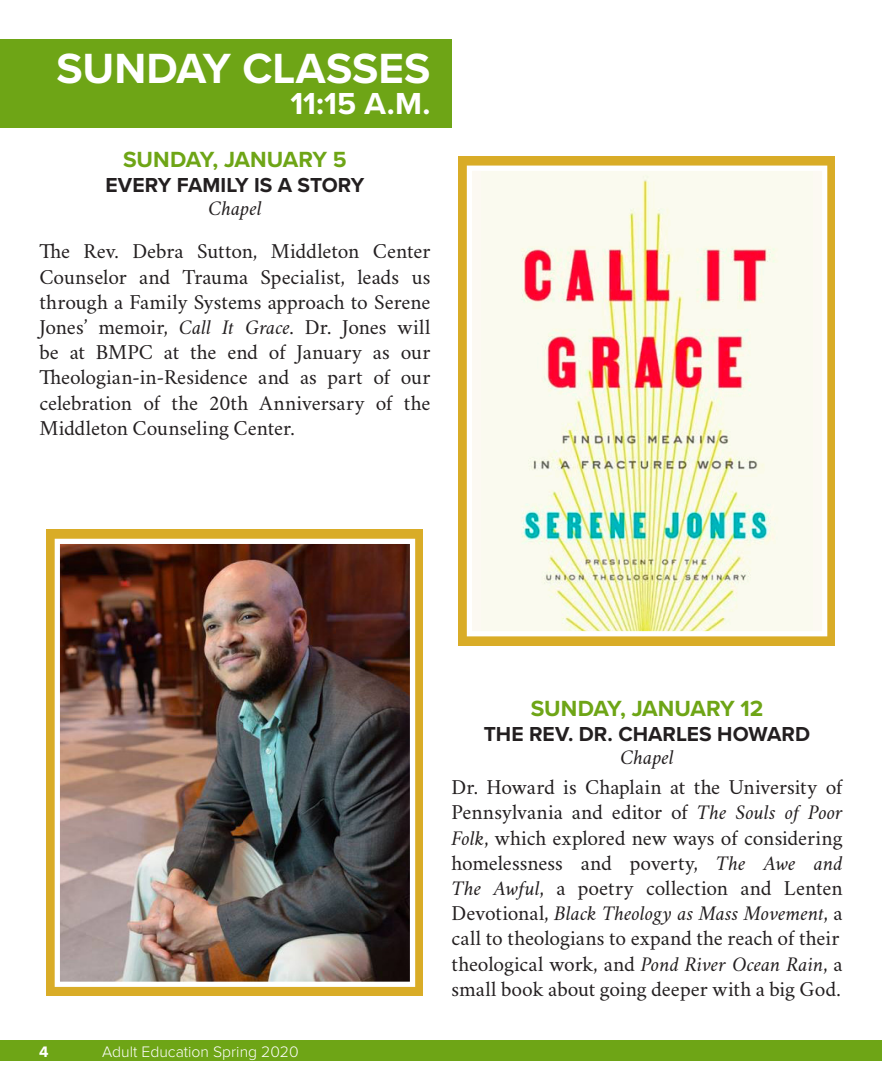
<style>
.page{position:relative;width:882px;height:1071px;background:#fff}
.page>*{position:absolute;margin:0;border:0;box-sizing:border-box;transform-origin:0 0}
.Body_Text{font:700 43.75px "Proxima Nova";color:#fff}
.Body_Text-2{font:700 31.5px "Proxima Nova";color:#fff}
.Body_Text-3{font:700 22.75px "Proxima Nova";color:#6ea516}
.Body_Text-4{font:21px/25.2px "Crimson";letter-spacing:-.005em;color:#231f20;text-align:justify}
.Body_Text-5{font:700 21px "Proxima Nova";letter-spacing:.005em;color:#231f20}
.Body_Text-6{font:italic 21px "Crimson";letter-spacing:-.005em;color:#231f20}
.t1{font:300 15.75px "Proxima Nova";color:#fff}
.t2{font:700 15.75px "Proxima Nova";color:#fff}
.s1{font-style:italic}
</style>
<div class="page">
<div style="left:0;top:1040px;width:882px;height:21px;background:#6ea516"></div>
<div style="left:46px;top:529px;width:377px;height:466px;background:#d9ac27"></div>
<div style="left:458px;top:157px;width:377px;height:489px;background:#d9ac27"></div>
<img style="left:61px;top:545px;width:348px;height:436px">
<div style="left:55px;top:539px;width:360px;height:448px;border:5px solid #fff"></div>
<div style="left:469px;top:168px;width:356px;height:466px;background:#fcf9f2"></div>
<img style="left:521px;top:180px;width:254px;height:450px">
<div style="left:467px;top:166px;width:360px;height:470px;border:5px solid #fff"></div>
<div style="left:0;top:39px;width:452px;height:89px;background:#6ea516"></div>
<p class="Body_Text" style="left:56px;top:36px;width:376px">SUNDAY CLASSES</p>
<p class="Body_Text-2" style="left:291px;top:80px;width:141px">11:15 A.M.</p>
<p class="Body_Text-3" style="left:123px;top:142px;width:225px">SUNDAY, JANUARY 5</p>
<p class="Body_Text-5" style="left:105px;top:169px;width:261px">EVERY FAMILY IS A STORY</p>
<p class="Body_Text-6" style="left:208px;top:195px;width:55px">Chapel</p>
<p class="Body_Text-4" style="left:39px;top:238px;width:393px">The Rev. Debra Sutton, Middleton Center Counselor and Trauma Specialist, leads us through a Family Systems approach to Serene Jones’ memoir, <span class="s1">Call It Grace</span>. Dr. Jones will be at BMPC at the end of January as our Theologian-in-Residence and as part of our celebration of the 20th Anniversary of the Middleton Counseling Center.</p>
<p class="t2" style="left:39px;top:1040px;width:11px">4</p>
<p class="t1" style="left:102px;top:1040px;width:198px">Adult Education Spring 2020</p>
<p class="Body_Text-3" style="left:531px;top:691px;width:234px">SUNDAY, JANUARY 12</p>
<p class="Body_Text-5" style="left:484px;top:719px;width:328px">THE REV. DR. CHARLES HOWARD</p>
<p class="Body_Text-6" style="left:620px;top:744px;width:55px">Chapel</p>
<p class="Body_Text-4" style="left:452px;top:773px;width:393px;text-align:left">Dr. Howard is Chaplain at the University of Pennsylvania and editor of <span class="s1">The Souls of Poor Folk</span>, which explored new ways of considering homelessness and poverty, <span class="s1">The Awe and The Awful</span>, a poetry collection and Lenten Devotional, <span class="s1">Black Theology as Mass Movement</span>, a call to theologians to expand the reach of their theological work, and <span class="s1">Pond River Ocean Rain</span>, a small book about going deeper with a big God.</p>
</div>
